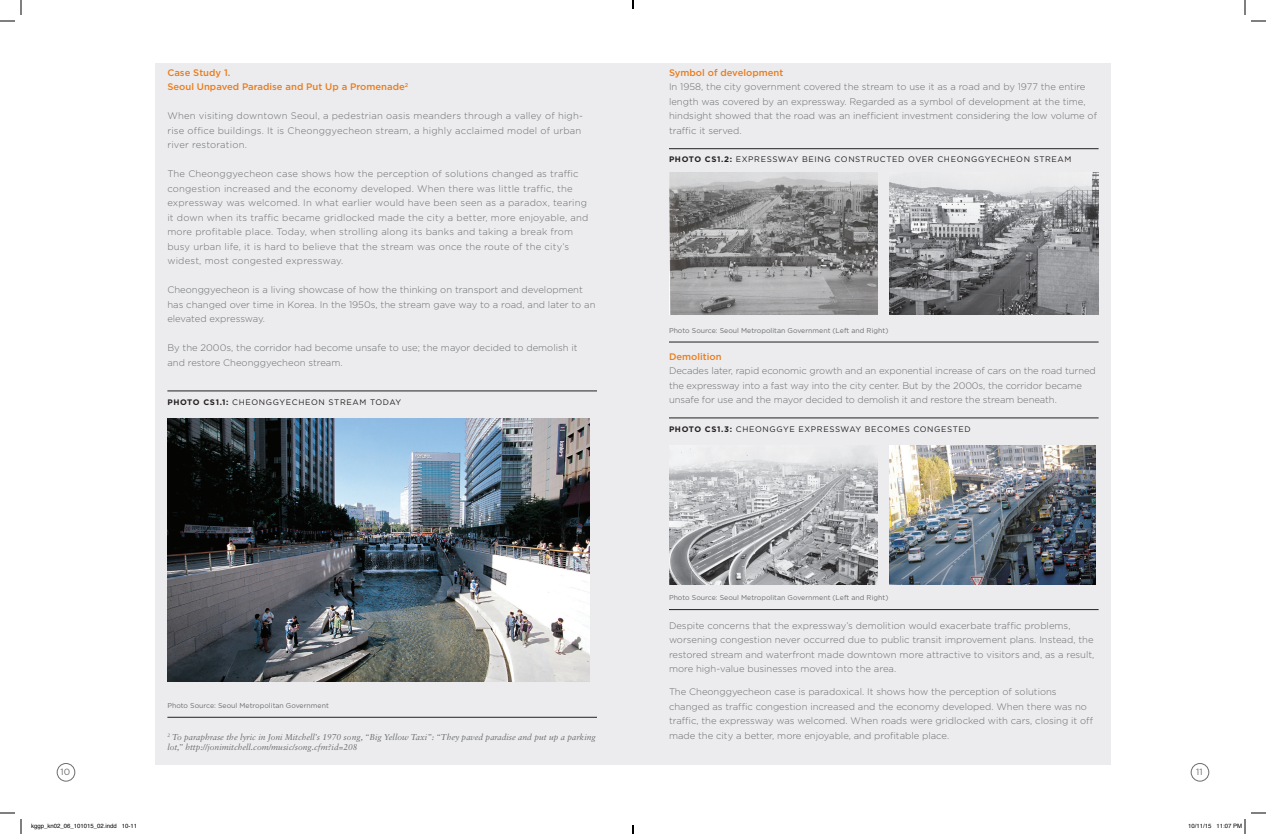
<style>
.page{position:relative;width:1266px;height:834px;background:#fff}
.page>*{position:absolute;margin:0;border:0;box-sizing:border-box;transform-origin:0 0}
.t1{font:300 9.5px/14.5px "Gotham";color:#6c6d70}
.t2{font:300 9.5px/14.5px "Gotham";letter-spacing:.02em;color:#6c6d70}
.t3{font:500 9.5px/14.5px "Gotham";color:#ea7c1d}
.t4{font:9px "Gotham";color:#6c6d70}
.t5{font:italic 8.5px/10px "Sabon LT Std";color:#6c6d70}
.t6{font:8px "Gotham";letter-spacing:.08em;color:#231f20}
.t7{font:7px "Gotham";color:#6c6d70}
.t8{font:6px "Helvetica";color:#000}
.s1{font-weight:700}
</style>
<div class="page">
<div style="left:1191px;top:763px;width:18px;height:18px;border:1px solid #6c6d70;border-radius:50%"></div>
<div style="left:57px;top:763px;width:18px;height:18px;border:1px solid #6c6d70;border-radius:50%"></div>
<div style="left:155px;top:63px;width:956px;height:702px;background:#ececee"></div>
<img style="left:167px;top:418px;width:423px;height:264px">
<hr style="left:167px;top:717px;width:430px;height:1px;background:#231f20">
<hr style="left:167px;top:391px;width:430px;height:1px;background:#231f20">
<img style="left:669px;top:449px;width:209px;height:135px">
<img style="left:890px;top:446px;width:205px;height:138px">
<hr style="left:669px;top:418px;width:430px;height:1px;background:#231f20">
<img style="left:669px;top:173px;width:209px;height:142px">
<img style="left:890px;top:173px;width:209px;height:142px">
<hr style="left:669px;top:342px;width:430px;height:1px;background:#231f20">
<hr style="left:669px;top:149px;width:430px;height:1px;background:#231f20">
<hr style="left:669px;top:609px;width:430px;height:1px;background:#231f20">
<svg style="left:0;top:0;width:22px;height:22px"></svg>
<svg style="left:0;top:812px;width:22px;height:22px"></svg>
<svg style="left:1244px;top:0;width:22px;height:22px"></svg>
<svg style="left:1244px;top:812px;width:22px;height:22px"></svg>
<svg style="left:632px;top:0;width:2px;height:9px"></svg>
<svg style="left:632px;top:825px;width:2px;height:9px"></svg>
<p class="t3" style="left:167px;top:65px;width:242px">Case Study 1.<br>Seoul Unpaved Paradise and Put Up a Promenade<sup>2</sup></p>
<p class="t2" style="left:167px;top:109px;width:417px">When visiting downtown Seoul, a pedestrian oasis meanders through a valley of high&shy;rise office buildings. It is Cheonggyecheon stream, a highly acclaimed model of urban river restoration.</p>
<p class="t2" style="left:167px;top:167px;width:423px">The Cheonggyecheon case shows how the perception of solutions changed as traffic congestion increased and the economy developed. When there was little traffic, the expressway was welcomed. In what earlier would have been seen as a paradox, tearing it down when its traffic became gridlocked made the city a better, more enjoyable, and more profitable place. Today, when strolling along its banks and taking a break from busy urban life, it is hard to believe that the stream was once the route of the city’s widest, most congested expressway.</p>
<p class="t1" style="left:167px;top:283px;width:430px">Cheonggyecheon is a living showcase of how the thinking on transport and development has changed over time in Korea. In the 1950s, the stream gave way to a road, and later to an elevated expressway.</p>
<p class="t1" style="left:167px;top:341px;width:412px">By the 2000s, the corridor had become unsafe to use; the mayor decided to demolish it and restore Cheonggyecheon stream.</p>
<p class="t6" style="left:167px;top:397px;width:235px"><span class="s1">PHOTO CS1.1:</span> CHEONGGYECHEON STREAM TODAY</p>
<p class="t7" style="left:167px;top:702px;width:163px">Photo Source: Seoul Metropolitan Government</p>
<p class="t5" style="left:167px;top:732px;width:430px"><sup>2</sup> To paraphrase the lyric in Joni Mitchell’s 1970 song, “Big Yellow Taxi”: “They paved paradise and put up a parking lot,” http://jonimitchell.com/music/song.cfm?id=208</p>
<p class="t3" style="left:669px;top:65px;width:116px">Symbol of development</p>
<p class="t1" style="left:669px;top:80px;width:430px">In 1958, the city government covered the stream to use it as a road and by 1977 the entire length was covered by an expressway. Regarded as a symbol of development at the time, hindsight showed that the road was an inefficient investment considering the low volume of traffic it served.</p>
<p class="t6" style="left:669px;top:155px;width:404px"><span class="s1">PHOTO CS1.2:</span> EXPRESSWAY BEING CONSTRUCTED OVER CHEONGGYECHEON STREAM</p>
<p class="t7" style="left:669px;top:327px;width:221px">Photo Source: Seoul Metropolitan Government (Left and Right)</p>
<p class="t3" style="left:669px;top:349px;width:54px">Demolition</p>
<p class="t1" style="left:669px;top:364px;width:428px">Decades later, rapid economic growth and an exponential increase of cars on the road turned the expressway into a fast way into the city center. But by the 2000s, the corridor became unsafe for use and the mayor decided to demolish it and restore the stream beneath.</p>
<p class="t6" style="left:669px;top:424px;width:303px"><span class="s1">PHOTO CS1.3:</span> CHEONGGYE EXPRESSWAY BECOMES CONGESTED</p>
<p class="t7" style="left:669px;top:594px;width:221px">Photo Source: Seoul Metropolitan Government (Left and Right)</p>
<p class="t1" style="left:669px;top:618px;width:427px">Despite concerns that the expressway’s demolition would exacerbate traffic problems, worsening congestion never occurred due to public transit improvement plans. Instead, the restored stream and waterfront made downtown more attractive to visitors and, as a result, more high-value businesses moved into the area.</p>
<p class="t1" style="left:669px;top:685px;width:426px">The Cheonggyecheon case is paradoxical. It shows how the perception of solutions changed as traffic congestion increased and the economy developed. When there was no traffic, the expressway was welcomed. When roads were gridlocked with cars, closing it off made the city a better, more enjoyable, and profitable place.</p>
<p class="t4" style="left:61px;top:767px;width:11px">10</p>
<p class="t4" style="left:1196px;top:767px;width:8px">11</p>
<p class="t8" style="left:31px;top:821px;width:108px">kggp_kn02_06_101015_02.indd 10-11</p>
<p class="t8" style="left:1188px;top:821px;width:56px">10/11/15 11:07 PM</p>
</div>
